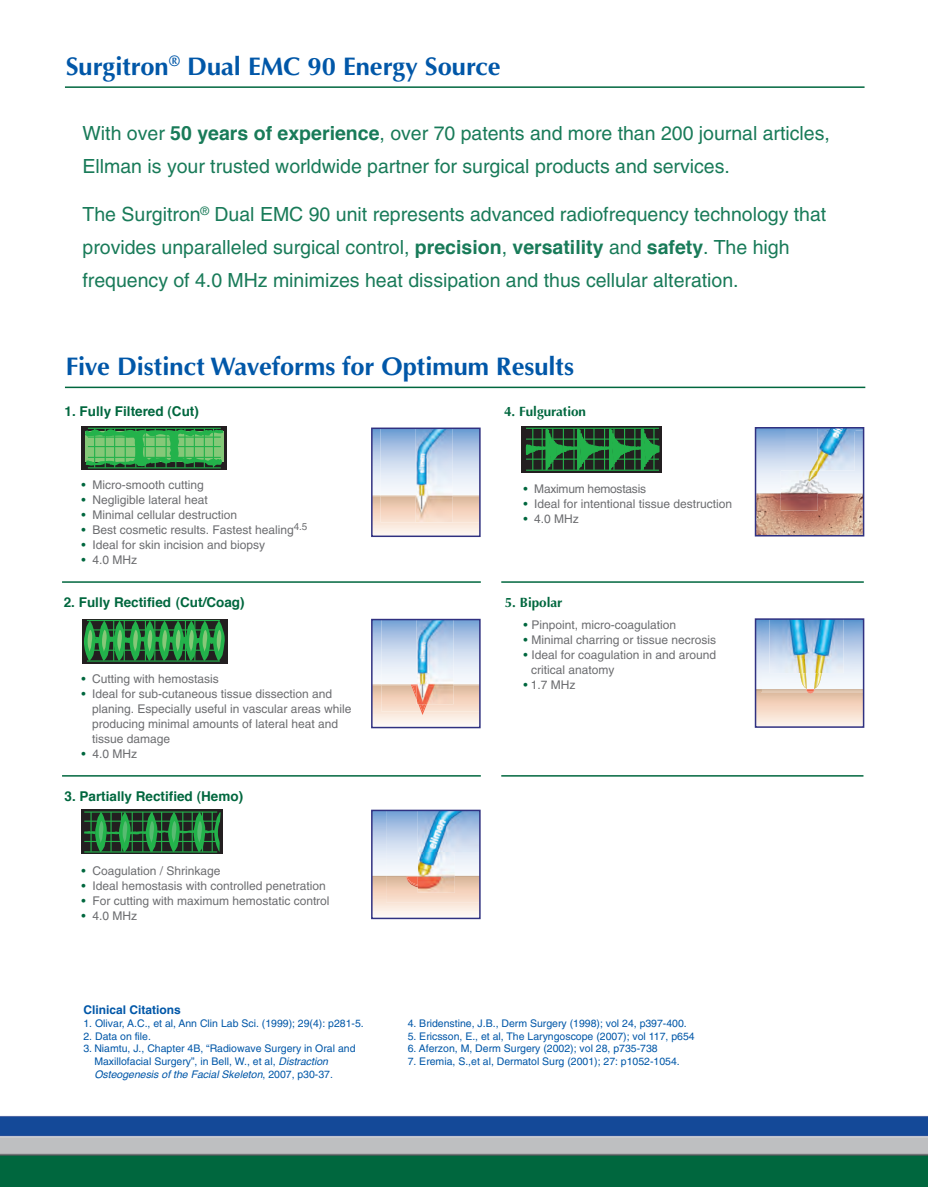
<style>
.page{position:relative;width:928px;height:1187px;background:#fff}
.page>*{position:absolute;margin:0;border:0;box-sizing:border-box;transform-origin:0 0}
.t1{font:700 25.5px "Optima";color:#0157a8}
.t2{font:19.5px/33px "Helvetica";color:#197b59}
.t3{font:700 13.5px "Helvetica";color:#00673e}
.t4{font:700 13.5px "Optima";color:#00673e}
.t5{font:12px/15px "Helvetica";color:#6c6d70}
.t6{font:12px "Helvetica";letter-spacing:-.02em;color:#6c6d70}
.t7{font:700 12px "Helvetica";color:#0157a8}
.t8{font:10.5px "Helvetica";color:#0157a8}
.t9{font:italic 10.5px "Helvetica";color:#0157a8}
.s1{font-weight:700}
.s2{color:#00673e}
.s3{font-style:italic}
.s4{font-style:normal}
</style>
<div class="page">
<hr style="left:65px;top:86px;width:799px;height:2px;background:#00673e">
<svg style="left:81px;top:426px;width:145px;height:44px"></svg>
<hr style="left:88px;top:428px;width:133px;height:1px;background:#23b24b">
<hr style="left:94px;top:428px;width:1px;height:39px;background:#23b24b">
<hr style="left:105px;top:428px;width:1px;height:39px;background:#23b24b">
<hr style="left:114px;top:428px;width:1px;height:39px;background:#23b24b">
<hr style="left:125px;top:428px;width:1px;height:39px;background:#23b24b">
<hr style="left:135px;top:428px;width:1px;height:39px;background:#23b24b">
<hr style="left:175px;top:428px;width:1px;height:39px;background:#23b24b">
<hr style="left:184px;top:428px;width:1px;height:39px;background:#23b24b">
<hr style="left:194px;top:428px;width:1px;height:39px;background:#23b24b">
<hr style="left:204px;top:428px;width:1px;height:39px;background:#23b24b">
<hr style="left:213px;top:428px;width:1px;height:39px;background:#23b24b">
<hr style="left:88px;top:467px;width:133px;height:1px;background:#23b24b">
<svg style="left:84px;top:429px;width:139px;height:37px;background:#53ad5c"></svg>
<hr style="left:88px;top:437px;width:133px;height:1px;background:#23b24b">
<hr style="left:88px;top:457px;width:133px;height:1px;background:#23b24b">
<hr style="left:145px;top:428px;width:1px;height:39px;background:#23b24b">
<hr style="left:155px;top:428px;width:1px;height:39px;background:#23b24b">
<hr style="left:165px;top:428px;width:2px;height:39px;background:#23b24b">
<hr style="left:88px;top:446px;width:133px;height:1px;background:#23b24b">
<svg style="left:82px;top:810px;width:141px;height:44px"></svg>
<hr style="left:84px;top:811px;width:133px;height:2px;background:#23b24b">
<svg style="left:84px;top:812px;width:136px;height:40px;background:#266536"></svg>
<svg style="left:521px;top:426px;width:140px;height:47px"></svg>
<hr style="left:526px;top:428px;width:133px;height:1px;background:#23b24b">
<svg style="left:525px;top:429px;width:134px;height:42px;background:#236133"></svg>
<div style="left:82px;top:619px;width:146px;height:44px;background:#231f20"></div>
<hr style="left:87px;top:620px;width:133px;height:1px;background:#23b24b">
<hr style="left:87px;top:660px;width:133px;height:2px;background:#23b24b">
<svg style="left:84px;top:621px;width:141px;height:40px"></svg>
<hr style="left:62px;top:581px;width:419px;height:2px;background:#00673e">
<svg style="left:374px;top:431px;width:103px;height:103px;background:#eee5e1"></svg>
<img style="left:380px;top:431px;width:97px;height:91px">
<img style="left:380px;top:496px;width:97px;height:1px">
<div style="left:371px;top:428px;width:109px;height:109px;border:2px solid #303181"></div>
<hr style="left:62px;top:775px;width:419px;height:2px;background:#00673e">
<hr style="left:501px;top:775px;width:362px;height:2px;background:#00673e">
<svg style="left:374px;top:622px;width:103px;height:103px;background:#d5d5db"></svg>
<div style="left:371px;top:619px;width:109px;height:109px;border:2px solid #303181"></div>
<svg style="left:374px;top:813px;width:103px;height:103px;background:#d0d2d8"></svg>
<div style="left:371px;top:810px;width:109px;height:109px;border:2px solid #303181"></div>
<hr style="left:501px;top:581px;width:362px;height:2px;background:#00673e">
<img style="left:757px;top:430px;width:104px;height:103px">
<div style="left:754px;top:427px;width:110px;height:109px;border:2px solid #303181"></div>
<img style="left:757px;top:621px;width:4px;height:63px">
<img style="left:761px;top:621px;width:100px;height:65px">
<svg style="left:757px;top:686px;width:104px;height:39px;background:#f0d7c6"></svg>
<img style="left:799px;top:673px;width:7px;height:16px">
<img style="left:814px;top:673px;width:7px;height:16px">
<div style="left:754px;top:618px;width:110px;height:110px;border:2px solid #303181"></div>
<hr style="left:65px;top:387px;width:800px;height:1px;background:#00673e">
<img style="left:0;top:1116px;width:927px;height:71px">
<p class="t1" style="left:66px;top:51px;width:436px">Surgitron<sup>®</sup> Dual EMC 90 Energy Source</p>
<p class="t2" style="left:82px;top:118px;width:748px">With over <span class="s1">50 years of experience</span>, over 70 patents and more than 200 journal articles,<br>Ellman is your trusted worldwide partner for surgical products and services.</p>
<p class="t2" style="left:82px;top:199px;width:745px">The Surgitron<sup>®</sup> Dual EMC 90 unit represents advanced radiofrequency technology that provides unparalleled surgical control, <span class="s1">precision</span>, <span class="s1">versatility</span> and <span class="s1">safety</span>. The high frequency of 4.0 MHz minimizes heat dissipation and thus cellular alteration.</p>
<p class="t1" style="left:66px;top:351px;width:509px">Five Distinct Waveforms for Optimum Results</p>
<p class="t3" style="left:65px;top:406px;width:136px">1. Fully Filtered (Cut)</p>
<p class="t5" style="left:82px;top:479px;width:124px"><span class="s2">•</span> Micro-smooth cutting</p>
<p class="t5" style="left:82px;top:494px;width:128px"><span class="s2">•</span> Negligible lateral heat</p>
<p class="t5" style="left:82px;top:509px;width:157px"><span class="s2">•</span> Minimal cellular destruction</p>
<p class="t5" style="left:82px;top:524px;width:227px"><span class="s2">•</span> Best cosmetic results. Fastest healing<sup>4.5</sup></p>
<p class="t5" style="left:82px;top:539px;width:185px"><span class="s2">•</span> Ideal for skin incision and biopsy</p>
<p class="t5" style="left:82px;top:554px;width:57px"><span class="s2">•</span> 4.0 MHz</p>
<p class="t3" style="left:64px;top:597px;width:182px">2. Fully Rectified (Cut/Coag)</p>
<p class="t5" style="left:82px;top:672px;width:139px"><span class="s2">•</span> Cutting with hemostasis</p>
<p class="t5" style="left:92px;top:687px;width:261px;text-indent:-11px"><span class="s2">•</span> Ideal for sub-cutaneous tissue dissection and planing. Especially useful in vascular areas while producing minimal amounts of lateral heat and tissue damage</p>
<p class="t5" style="left:82px;top:747px;width:57px"><span class="s2">•</span> 4.0 MHz</p>
<p class="t3" style="left:64px;top:791px;width:180px">3. Partially Rectified (Hemo)</p>
<p class="t5" style="left:82px;top:864px;width:140px"><span class="s2">•</span> Coagulation / Shrinkage</p>
<p class="t5" style="left:82px;top:879px;width:245px"><span class="s2">•</span> Ideal hemostasis with controlled penetration</p>
<p class="t5" style="left:82px;top:894px;width:249px"><span class="s2">•</span> For cutting with maximum hemostatic control</p>
<p class="t5" style="left:82px;top:909px;width:57px"><span class="s2">•</span> 4.0 MHz</p>
<p class="t4" style="left:504px;top:404px;width:84px">4. Fulguration</p>
<p class="t6" style="left:523px;top:485px;width:124px"><span class="s2">•</span> Maximum hemostasis</p>
<p class="t5" style="left:523px;top:498px;width:210px"><span class="s2">•</span> Ideal for intentional tissue destruction</p>
<p class="t5" style="left:523px;top:513px;width:57px"><span class="s2">•</span> 4.0 MHz</p>
<p class="t4" style="left:504px;top:594px;width:59px">5. Bipolar</p>
<p class="t5" style="left:523px;top:619px;width:154px"><span class="s2">•</span> Pinpoint, micro-coagulation</p>
<p class="t5" style="left:523px;top:634px;width:194px"><span class="s2">•</span> Minimal charring or tissue necrosis</p>
<p class="t5" style="left:531px;top:649px;width:186px;text-indent:-8px"><span class="s2">•</span> Ideal for coagulation in and around critical anatomy</p>
<p class="t5" style="left:523px;top:679px;width:54px"><span class="s2">•</span> 1.7 MHz</p>
<p class="t7" style="left:83px;top:1005px;width:99px">Clinical Citations</p>
<p class="t8" style="left:83px;top:1019px;width:282px">1. Olivar, A.C., et al, Ann Clin Lab Sci. (1999); 29(4): p281-5.</p>
<p class="t8" style="left:407px;top:1019px;width:281px">4. Bridenstine, J.B., Derm Surgery (1998); vol 24, p397-400.</p>
<p class="t8" style="left:83px;top:1032px;width:69px">2. Data on file.</p>
<p class="t8" style="left:407px;top:1032px;width:288px">5. Ericsson, E., et al, The Laryngoscope (2007); vol 117, p654</p>
<p class="t8" style="left:83px;top:1045px;width:273px">3. Niamtu, J., Chapter 4B, “Radiowave Surgery in Oral and</p>
<p class="t8" style="left:407px;top:1045px;width:251px">6. Aferzon, M, Derm Surgery (2002); vol 28, p735-738</p>
<p class="t8" style="left:94px;top:1057px;width:235px">Maxillofacial Surgery”, in Bell, W., et al, <span class="s3">Distraction</span></p>
<p class="t8" style="left:407px;top:1057px;width:274px">7. Eremia, S.,et al, Dermatol Surg (2001); 27: p1052-1054.</p>
<p class="t9" style="left:94px;top:1070px;width:240px">Osteogenesis of the Facial Skeleton<span class="s4">, 2007, p30-37.</span></p>
</div>
